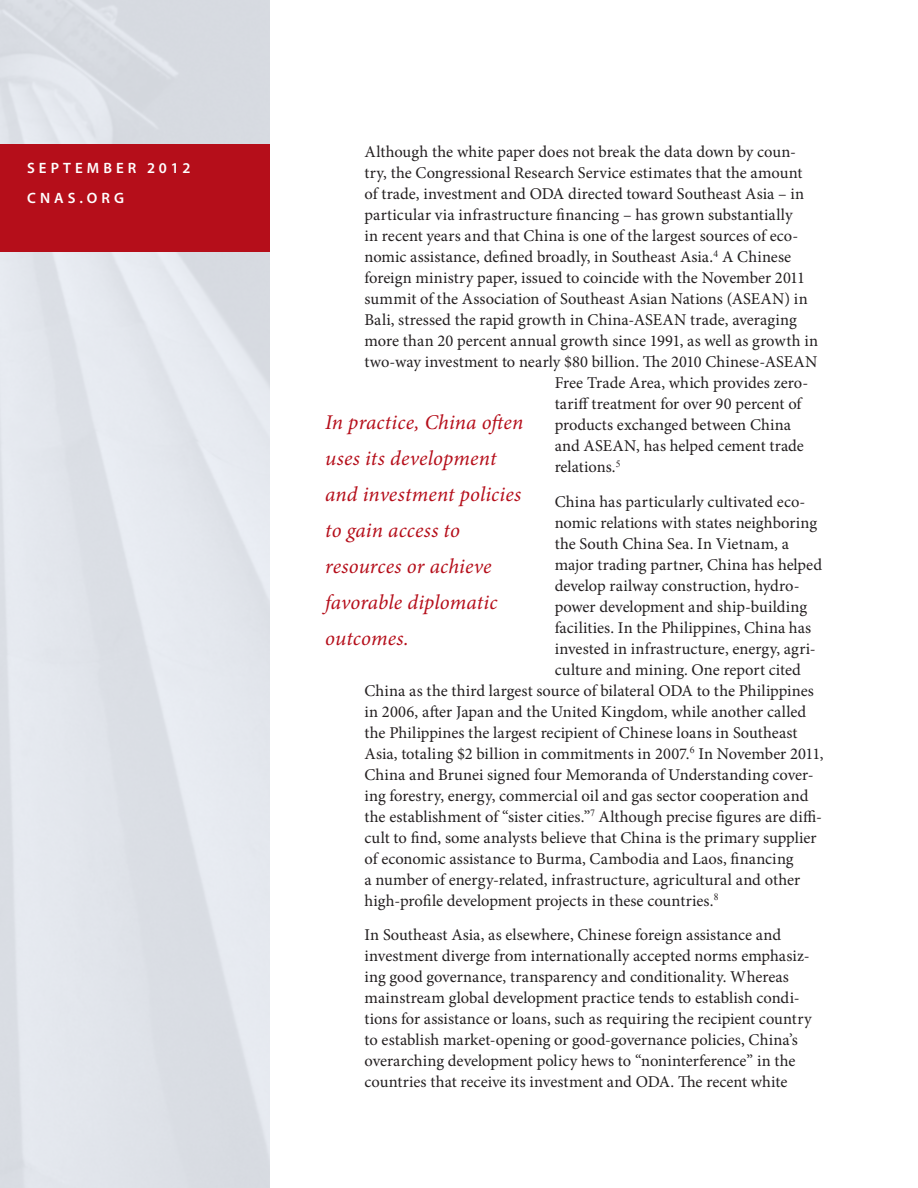
<style>
.page{position:relative;width:918px;height:1188px;background:#fff}
.page>*{position:absolute;margin:0;border:0;box-sizing:border-box;transform-origin:0 0}
.Pull_Quote{font:italic 21px/36px "Minion Pro";letter-spacing:.005em;color:#b50e1a}
.Body_text{font:16.5px/21px "Minion Pro";color:#231f20}
.t1{font:600 15px/30px "Myriad Pro";letter-spacing:.27em;color:#fff}
</style>
<div class="page">
<img style="left:0;top:0;width:270px;height:1188px">
<div style="left:0;top:144px;width:270px;height:107px;background:#b50e1a"></div>
<p class="t1" style="left:27px;top:153px;width:165px">SEPTEMBER 2012<br>CNAS.ORG</p>
<p class="Body_text" style="left:364px;top:141px;width:433px">Although the white paper does not break the data down by coun-</p>
<p class="Body_text" style="left:364px;top:162px;width:440px">try, the Congressional Research Service estimates that the amount</p>
<p class="Body_text" style="left:364px;top:183px;width:441px">of trade, investment and ODA directed toward Southeast Asia – in</p>
<p class="Body_text" style="left:364px;top:204px;width:430px">particular via infrastructure financing – has grown substantially</p>
<p class="Body_text" style="left:364px;top:225px;width:435px">in recent years and that China is one of the largest sources of eco-</p>
<p class="Body_text" style="left:364px;top:246px;width:428px">nomic assistance, defined broadly, in Southeast Asia.<sup>4</sup> A Chinese</p>
<p class="Body_text" style="left:364px;top:267px;width:442px">foreign ministry paper, issued to coincide with the November 2011</p>
<p class="Body_text" style="left:364px;top:288px;width:445px">summit of the Association of Southeast Asian Nations (ASEAN) in</p>
<p class="Body_text" style="left:364px;top:309px;width:434px">Bali, stressed the rapid growth in China-ASEAN trade, averaging</p>
<p class="Body_text" style="left:364px;top:330px;width:455px">more than 20 percent annual growth since 1991, as well as growth in</p>
<p class="Body_text" style="left:364px;top:351px;width:454px">two-way investment to nearly $80 billion. The 2010 Chinese-ASEAN</p>
<p class="Body_text" style="left:555px;top:372px;width:255px">Free Trade Area, which provides zero-</p>
<p class="Body_text" style="left:555px;top:393px;width:248px">tariff treatment for over 90 percent of</p>
<p class="Body_text" style="left:555px;top:414px;width:238px">products exchanged between China</p>
<p class="Body_text" style="left:555px;top:435px;width:251px">and ASEAN, has helped cement trade</p>
<p class="Body_text" style="left:555px;top:456px;width:67px">relations.<sup>5</sup></p>
<p class="Body_text" style="left:555px;top:491px;width:252px">China has particularly cultivated eco-</p>
<p class="Body_text" style="left:555px;top:512px;width:264px">nomic relations with states neighboring</p>
<p class="Body_text" style="left:555px;top:533px;width:236px">the South China Sea. In Vietnam, a</p>
<p class="Body_text" style="left:555px;top:554px;width:269px">major trading partner, China has helped</p>
<p class="Body_text" style="left:555px;top:575px;width:246px">develop railway construction, hydro-</p>
<p class="Body_text" style="left:555px;top:596px;width:254px">power development and ship-building</p>
<p class="Body_text" style="left:555px;top:617px;width:258px">facilities. In the Philippines, China has</p>
<p class="Body_text" style="left:555px;top:638px;width:263px">invested in infrastructure, energy, agri-</p>
<p class="Body_text" style="left:555px;top:659px;width:248px">culture and mining. One report cited</p>
<p class="Body_text" style="left:364px;top:680px;width:451px">China as the third largest source of bilateral ODA to the Philippines</p>
<p class="Body_text" style="left:364px;top:701px;width:443px">in 2006, after Japan and the United Kingdom, while another called</p>
<p class="Body_text" style="left:364px;top:722px;width:435px">the Philippines the largest recipient of Chinese loans in Southeast</p>
<p class="Body_text" style="left:364px;top:743px;width:460px">Asia, totaling $2 billion in commitments in 2007.<sup>6</sup> In November 2011,</p>
<p class="Body_text" style="left:364px;top:764px;width:451px">China and Brunei signed four Memoranda of Understanding cover-</p>
<p class="Body_text" style="left:364px;top:785px;width:445px">ing forestry, energy, commercial oil and gas sector cooperation and</p>
<p class="Body_text" style="left:364px;top:806px;width:459px">the establishment of “sister cities.”<sup>7</sup> Although precise figures are diffi-</p>
<p class="Body_text" style="left:364px;top:827px;width:454px">cult to find, some analysts believe that China is the primary supplier</p>
<p class="Body_text" style="left:364px;top:848px;width:431px">of economic assistance to Burma, Cambodia and Laos, financing</p>
<p class="Body_text" style="left:364px;top:869px;width:437px">a number of energy-related, infrastructure, agricultural and other</p>
<p class="Body_text" style="left:364px;top:890px;width:356px">high-profile development projects in these countries.<sup>8</sup></p>
<p class="Body_text" style="left:364px;top:924px;width:449px">In Southeast Asia, as elsewhere, Chinese foreign assistance and investment diverge from internationally accepted norms emphasiz&shy;ing good governance, transparency and conditionality. Whereas mainstream global development practice tends to establish condi&shy;tions for assistance or loans, such as requiring the recipient country to establish market-opening or good-governance policies, China’s overarching development policy hews to “noninterference” in the countries that receive its investment and ODA. The recent white</p>
<p class="Pull_Quote" style="left:325px;top:405px;width:200px">In practice, China often uses its development and investment policies to gain access to resources or achieve favorable diplomatic outcomes.</p>
</div>
